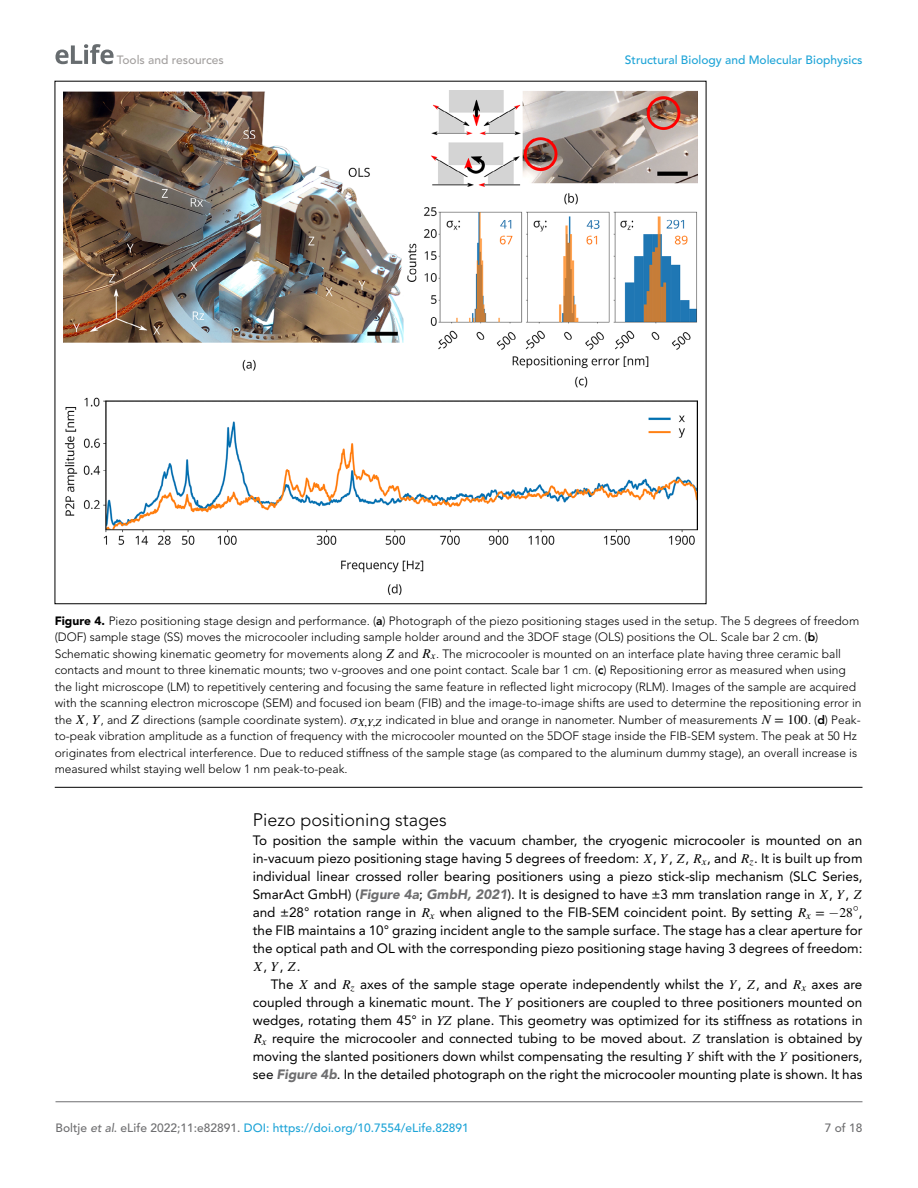
<style>
.page{position:relative;width:918px;height:1188px;background:#fff}
.page>*{position:absolute;margin:0;border:0;box-sizing:border-box;transform-origin:0 0}
.t1{font:300 18px "Avenir LT Std";color:#000}
.t2{font:13.5px/18px "Avenir LT Std";color:#000;text-align:justify}
.t3{font:italic 13.5px "STIX General";color:#000}
.t4{font:300 12px/16.5px "Avenir LT Std";color:#000}
.t5{font:500 12px "Avenir LT Std";color:#1ea4d7}
.t6{font:500 12px "Avenir LT Std";color:#a3a09f}
.t7{font:500 12px "Avenir LT Std";color:#6e6e70}
.s1{font-weight:900}
.s2{font-weight:800}
.s3{font-family:"STIX General";font-weight:400;font-style:italic;font-size:13.5px}
.s4{font-family:"CMMI9";font-weight:400;font-size:13.5px}
.s5{font-family:"STIX General";font-weight:400;font-size:13.5px}
.s6{font-family:"STIX General";font-style:italic}
.s7{font-weight:900;font-style:italic;color:#6e6e70}
.s8{font-family:"STIX General"}
.s9{font-family:"CMSY9"}
.s10{font-family:"Avenir LT Std";font-style:normal}
.s11{color:#6e6e70}
.s12{font-style:italic;color:#6e6e70}
</style>
<div class="page">
<svg style="left:55px;top:44px;width:59px;height:20px"></svg>
<hr style="left:56px;top:1101px;width:806px;height:1px;background:#6e6e70">
<hr style="left:55px;top:787px;width:807px;height:1px;background:#000">
<img style="left:64px;top:90px;width:633px;height:505px">
<p class="t6" style="left:117px;top:53px;width:108px">Tools and resources</p>
<p class="t5" style="left:625px;top:53px;width:239px">Structural Biology and Molecular Biophysics</p>
<p class="t4" style="left:55px;top:613px;width:808px"><span class="s1">Figure 4.</span> Piezo positioning stage design and performance. (<span class="s2">a</span>) Photograph of the piezo positioning stages used in the setup. The 5 degrees of freedom (DOF) sample stage (SS) moves the microcooler including sample holder around and the 3DOF stage (OLS) positions the OL. Scale bar 2 cm. (<span class="s2">b</span>)<br>Schematic showing kinematic geometry for movements along <span class="s3">Z</span> and <span class="s3">R</span><sub>x</sub>. The microcooler is mounted on an interface plate having three ceramic ball contacts and mount to three kinematic mounts; two v-grooves and one point contact. Scale bar 1 cm. (<span class="s2">c</span>) Repositioning error as measured when using the light microscope (LM) to repetitively centering and focusing the same feature in reflected light microcopy (RLM). Images of the sample are acquired with the scanning electron microscope (SEM) and focused ion beam (FIB) and the image-to-image shifts are used to determine the repositioning error in the <span class="s3">X</span>, <span class="s3">Y</span>, and <span class="s3">Z</span> directions (sample coordinate system). <span class="s4">σ</span><sub>X</sub><sub>,</sub><sub>Y</sub><sub>,</sub><sub>Z</sub> indicated in blue and orange in nanometer. Number of measurements <span class="s3">N</span> <span class="s5">= 100</span>. (<span class="s2">d</span>) Peak&shy;to-peak vibration amplitude as a function of frequency with the microcooler mounted on the 5DOF stage inside the FIB-SEM system. The peak at 50 Hz originates from electrical interference. Due to reduced stiffness of the sample stage (as compared to the aluminum dummy stage), an overall increase is measured whilst staying well below 1 nm peak-to-peak.</p>
<h1 class="t1" style="left:253px;top:809px;width:196px">Piezo positioning stages</h1>
<p class="t2" style="left:253px;top:832px;width:611px">To position the sample within the vacuum chamber, the cryogenic microcooler is mounted on an in-vacuum piezo positioning stage having 5 degrees of freedom: <span class="s6">X</span>, <span class="s6">Y</span>, <span class="s6">Z</span>, <span class="s6">R</span><sub>x</sub>, and <span class="s6">R</span><sub>z</sub>. It is built up from individual linear crossed roller bearing positioners using a piezo stick-slip mechanism (SLC Series, SmarAct GmbH) (<span class="s7">Figure 4a</span>; <span class="s7">GmbH, 2021</span>). It is designed to have ±3 mm translation range in <span class="s6">X</span>, <span class="s6">Y</span>, <span class="s6">Z </span>and ±28° rotation range in <span class="s6">R</span><sub>x</sub> when aligned to the FIB-SEM coincident point. By setting <span class="s6">R</span><sub>x</sub> <span class="s8">=</span> <span class="s9">−</span><span class="s8">28</span><sup>◦</sup>, the FIB maintains a 10° grazing incident angle to the sample surface. The stage has a clear aperture for the optical path and OL with the corresponding piezo positioning stage having 3 degrees of freedom:</p>
<p class="t3" style="left:254px;top:958px;width:48px">X<span class="s10">,</span> Y<span class="s10">,</span> Z<span class="s10">.</span></p>
<p class="t2" style="left:253px;top:976px;width:611px;text-indent:18px">The <span class="s6">X</span> and <span class="s6">R</span><sub>z</sub> axes of the sample stage operate independently whilst the <span class="s6">Y</span>, <span class="s6">Z</span>, and <span class="s6">R</span><sub>x</sub> axes are coupled through a kinematic mount. The <span class="s6">Y</span> positioners are coupled to three positioners mounted on wedges, rotating them 45° in <span class="s6">YZ</span> plane. This geometry was optimized for its stiffness as rotations in <span class="s6">R</span><sub>x</sub> require the microcooler and connected tubing to be moved about. <span class="s6">Z</span> translation is obtained by moving the slanted positioners down whilst compensating the resulting <span class="s6">Y</span> shift with the <span class="s6">Y</span> positioners, see <span class="s7">Figure 4b</span>. In the detailed photograph on the right the microcooler mounting plate is shown. It has</p>
<p class="t5" style="left:56px;top:1121px;width:415px"><span class="s11">Boltje</span> <span class="s12">et al</span><span class="s11">. eLife 2022;11:e82891.</span> DOI: https://doi.org/10.7554/eLife.82891</p>
<p class="t7" style="left:825px;top:1121px;width:39px">7 of 18</p>
</div>
